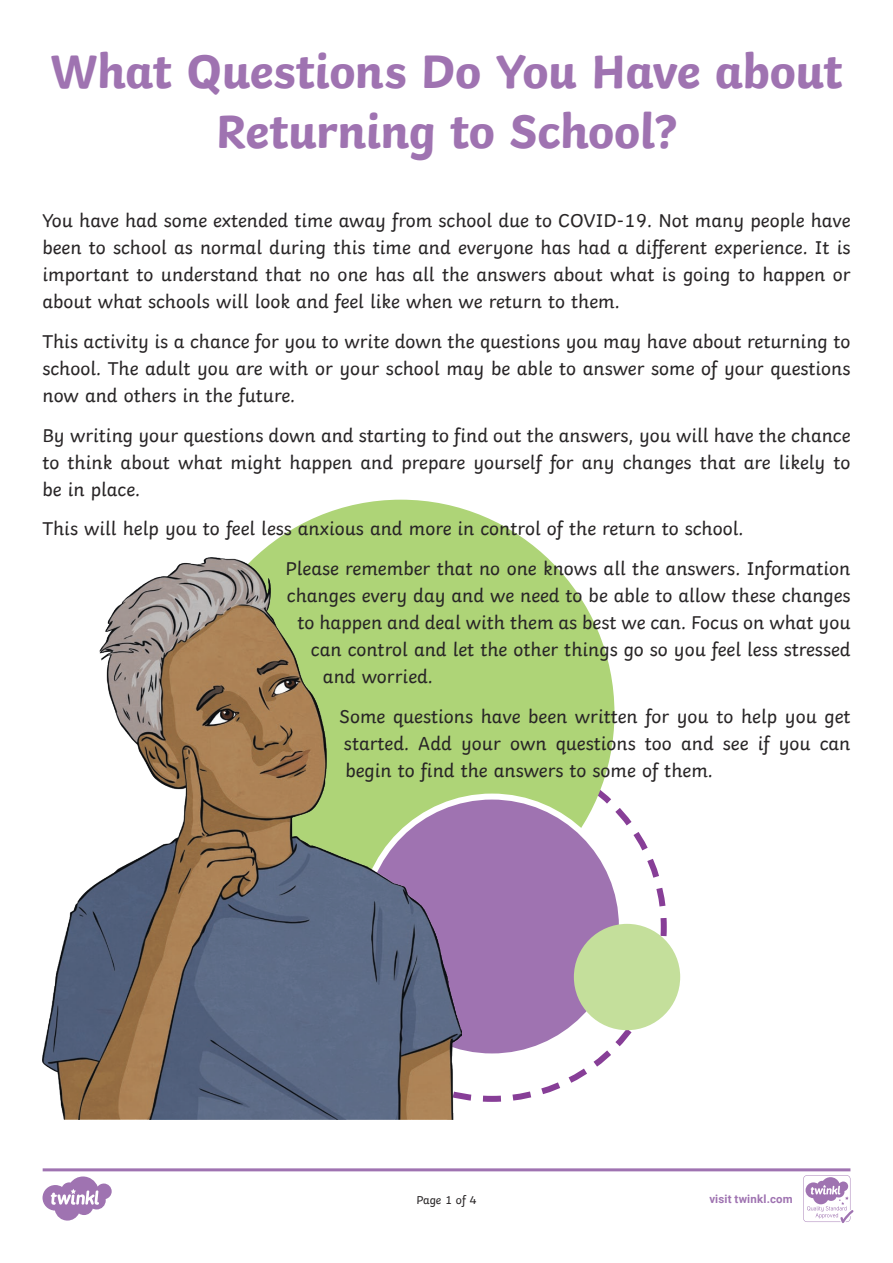
<style>
.page{position:relative;width:893px;height:1263px;background:#fff}
.page>*{position:absolute;margin:0;border:0;box-sizing:border-box;transform-origin:0 0}
.Heading_1{font:700 49.5px/59.4px "Twinkl";letter-spacing:-.01em;color:#9f73b1;text-align:center}
.KS2_Body_Copy{font:19.5px/27px "Twinkl";color:#282526;text-align:justify}
.t1{font:12px "Twinkl";letter-spacing:-.005em;color:#282526}
.t2{font:700 11.4px "Roboto";letter-spacing:.02em;color:#9f73b1}
</style>
<div class="page">
<svg style="left:461px;top:749px;width:209px;height:353px"></svg>
<div style="left:187px;top:500px;width:427px;height:427px;background:#aed477;border-radius:50%"></div>
<div style="left:362px;top:796px;width:260px;height:260px;background:#9f73b1;border-radius:50%"></div>
<img style="left:43px;top:557px;width:418px;height:562px">
<div style="left:574px;top:924px;width:106px;height:106px;background:#c4df9b;border-radius:50%"></div>
<svg style="left:43px;top:1168px;width:810px;height:55px"></svg>
<p class="Heading_1" style="left:50px;top:37px;width:794px">What Questions Do You Have about<br>Returning to School?</p>
<p class="KS2_Body_Copy" style="left:42px;top:205px;width:810px">You have had some extended time away from school due to COVID-19. Not many people have been to school as normal during this time and everyone has had a different experience. It is important to understand that no one has all the answers about what is going to happen or about what schools will look and feel like when we return to them.</p>
<p class="KS2_Body_Copy" style="left:42px;top:326px;width:810px">This activity is a chance for you to write down the questions you may have about returning to school. The adult you are with or your school may be able to answer some of your questions now and others in the future.</p>
<p class="KS2_Body_Copy" style="left:42px;top:420px;width:810px">By writing your questions down and starting to find out the answers, you will have the chance to think about what might happen and prepare yourself for any changes that are likely to be in place.</p>
<p class="KS2_Body_Copy" style="left:42px;top:513px;width:703px">This will help you to feel less anxious and more in control of the return to school.</p>
<p class="KS2_Body_Copy" style="left:285px;top:553px;width:567px">Please remember that no one knows all the answers. Information</p>
<p class="KS2_Body_Copy" style="left:287px;top:580px;width:565px">changes every day and we need to be able to allow these changes</p>
<p class="KS2_Body_Copy" style="left:297px;top:607px;width:555px">to happen and deal with them as best we can. Focus on what you</p>
<p class="KS2_Body_Copy" style="left:311px;top:634px;width:541px">can control and let the other things go so you feel less stressed</p>
<p class="KS2_Body_Copy" style="left:323px;top:661px;width:111px">and worried.</p>
<p class="KS2_Body_Copy" style="left:339px;top:701px;width:513px">Some questions have been written for you to help you get started. Add your own questions too and see if you can begin to find the answers to some of them.</p>
<p class="t1" style="left:416px;top:1191px;width:62px">Page 1 of 4</p>
<p class="t2" style="left:709px;top:1191px;width:85px">visit twinkl.com</p>
</div>
